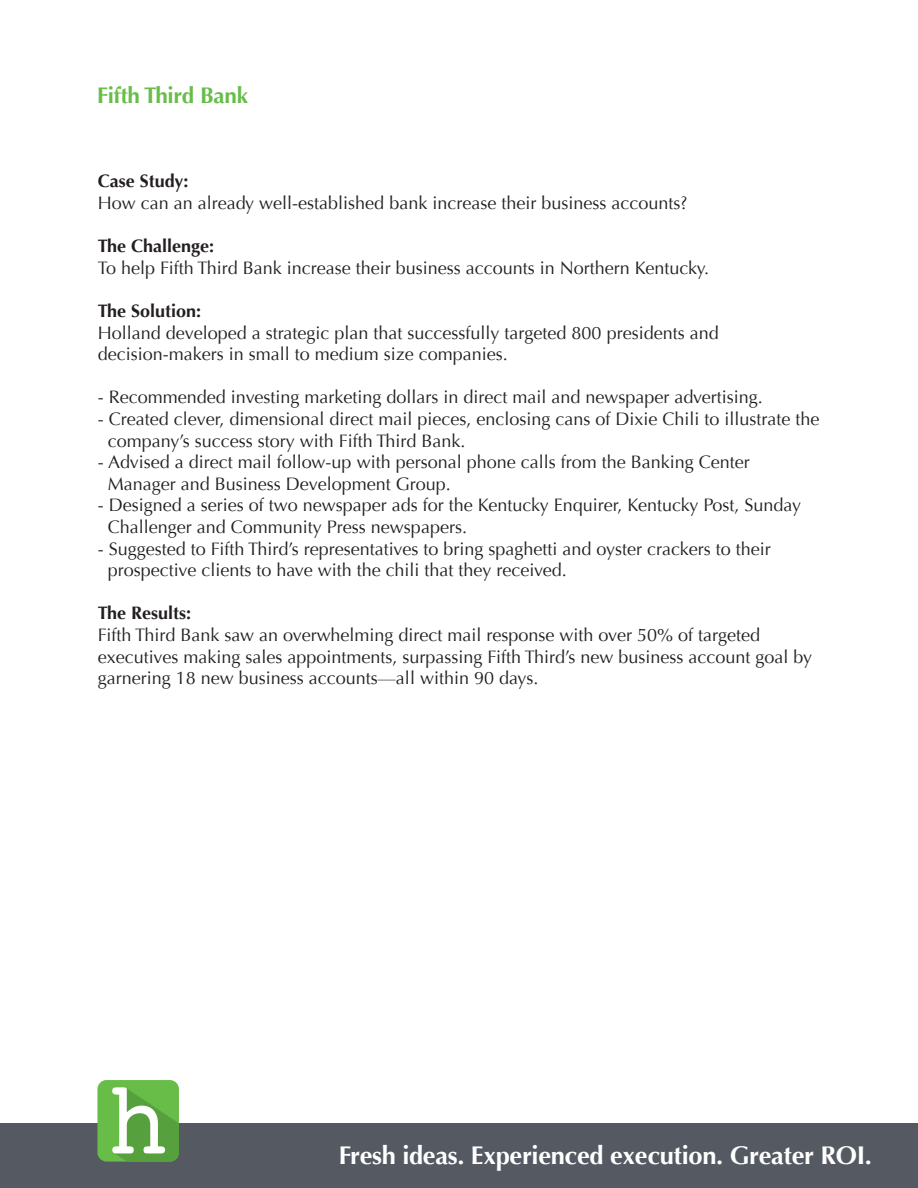
<style>
.page{position:relative;width:918px;height:1188px;background:#fff}
.page>*{position:absolute;margin:0;border:0;box-sizing:border-box;transform-origin:0 0}
.t1{font:700 25.5px "Optima";letter-spacing:-.015em;color:#fff}
.t2{font:700 22.5px "Optima";letter-spacing:-.015em;color:#68bd49}
.t3{font:18px/21.6px "Optima";color:#231f20}
.t4{font:700 18px "Optima";color:#231f20}
</style>
<div class="page">
<div style="left:0;top:1123px;width:918px;height:65px;background:#545962"></div>
<div style="left:97px;top:1080px;width:82px;height:82px;background:#68bd49;border-radius:9px"></div>
<svg style="left:112px;top:1087px;width:67px;height:75px"></svg>
<p class="t2" style="left:97px;top:82px;width:152px">Fifth Third Bank</p>
<p class="t4" style="left:98px;top:171px;width:92px">Case Study:</p>
<p class="t3" style="left:98px;top:192px;width:591px">How can an already well-established bank increase their business accounts?</p>
<p class="t4" style="left:98px;top:236px;width:118px">The Challenge:</p>
<p class="t3" style="left:98px;top:257px;width:613px">To help Fifth Third Bank increase their business accounts in Northern Kentucky.</p>
<p class="t4" style="left:98px;top:300px;width:105px">The Solution:</p>
<p class="t3" style="left:98px;top:322px;width:622px">Holland developed a strategic plan that successfully targeted 800 presidents and decision-makers in small to medium size companies.</p>
<p class="t3" style="left:98px;top:387px;width:667px">- Recommended investing marketing dollars in direct mail and newspaper advertising.</p>
<p class="t3" style="left:108px;top:408px;width:713px;text-indent:-10px">- Created clever, dimensional direct mail pieces, enclosing cans of Dixie Chili to illustrate the company’s success story with Fifth Third Bank.</p>
<p class="t3" style="left:108px;top:451px;width:643px;text-indent:-10px">- Advised a direct mail follow-up with personal phone calls from the Banking Center<br>Manager and Business Development Group.</p>
<p class="t3" style="left:108px;top:495px;width:695px;text-indent:-10px">- Designed a series of two newspaper ads for the Kentucky Enquirer, Kentucky Post, Sunday<br>Challenger and Community Press newspapers.</p>
<p class="t3" style="left:108px;top:538px;width:664px;text-indent:-10px">- Suggested to Fifth Third’s representatives to bring spaghetti and oyster crackers to their prospective clients to have with the chili that they received.</p>
<p class="t4" style="left:98px;top:603px;width:95px">The Results:</p>
<p class="t3" style="left:98px;top:624px;width:716px">Fifth Third Bank saw an overwhelming direct mail response with over 50% of targeted executives making sales appointments, surpassing Fifth Third’s new business account goal by garnering 18 new business accounts—all within 90 days.</p>
<h1 class="t1" style="left:339px;top:1141px;width:535px">Fresh ideas. Experienced execution. Greater ROI.</h1>
</div>
